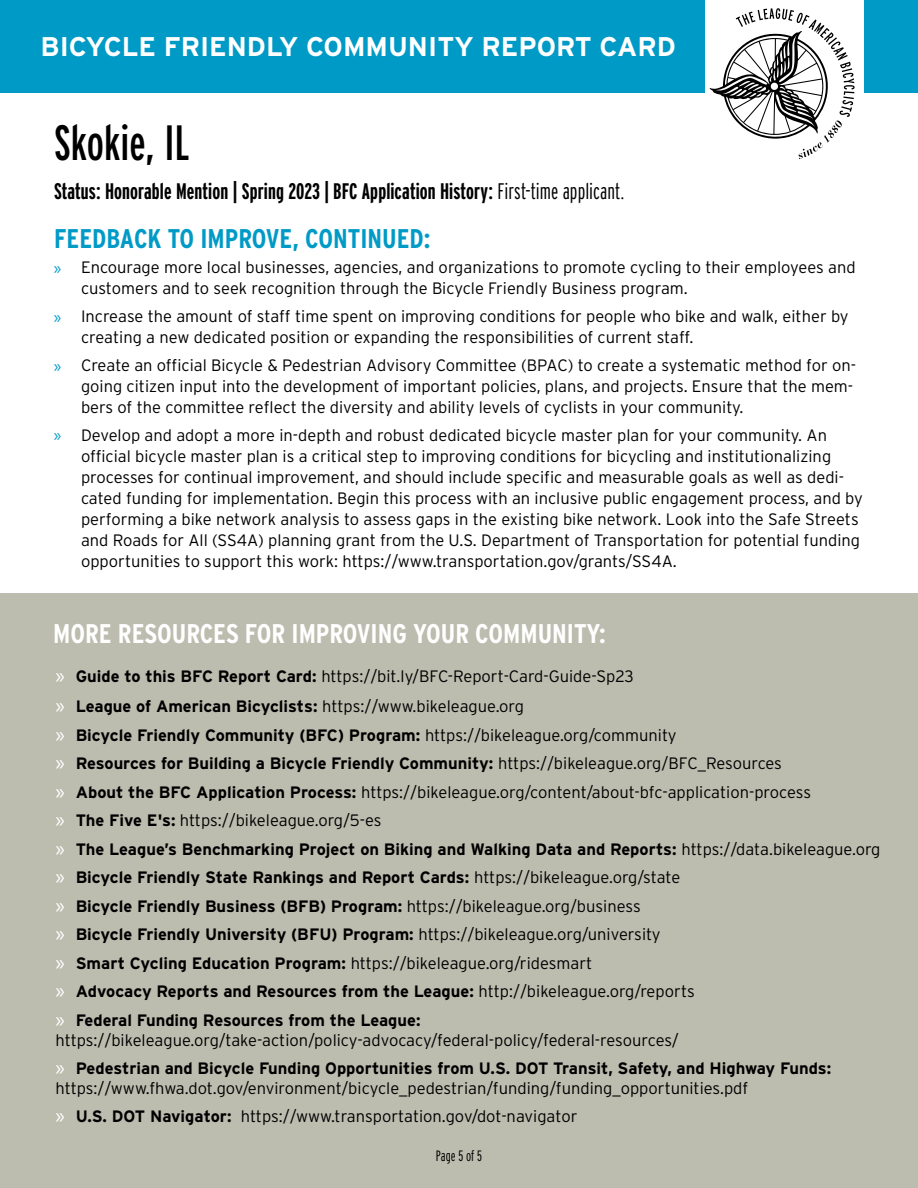
<style>
.page{position:relative;width:918px;height:1188px;background:#fff}
.page>*{position:absolute;margin:0;border:0;box-sizing:border-box;transform-origin:0 0}
.t1{font:extra-condensed 49.5px "Interstate";color:#000}
.t2{font:700 27px "Interstate Condensed";color:#fff}
.t3{font:700 27px "Interstate";color:#fff}
.t4{font:700 27px "Interstate Condensed";color:#009ac7}
.t5{font:700 22.5px "Interstate Compressed";letter-spacing:.005em;color:#000}
.t6{font:300 16.5px/21px "Interstate";color:#000}
.t7{font:700 16.5px/28.5px "Interstate";color:#000}
.t8{font:300 extra-condensed 15px "Interstate";color:#000}
.s1{font-weight:300}
.s2{font-family:"Myriad Pro";font-weight:400;font-size:18px;color:#009ac7}
.s3{font-family:"Myriad Pro";font-weight:400;font-size:22.5px;color:#fff}
.s4{font-weight:700}
</style>
<div class="page">
<div style="left:0;top:594px;width:918px;height:594px;background:#bcbcaf"></div>
<div style="left:0;top:0;width:918px;height:93px;background:#009ac7"></div>
<div style="left:705px;top:0;width:159px;height:162px;background:#fff"></div>
<svg style="left:709px;top:8px;width:146px;height:151px"></svg>
<h2 class="t3" style="left:40px;top:32px;width:637px">BICYCLE FRIENDLY COMMUNITY REPORT CARD</h2>
<h1 class="t1" style="left:54px;top:113px;width:137px">Skokie, IL</h1>
<h3 class="t5" style="left:54px;top:179px;width:572px">Status: Honorable Mention | Spring 2023 | BFC Application History: <span class="s1">First-time applicant.</span></h3>
<h2 class="t4" style="left:54px;top:223px;width:378px">FEEDBACK TO IMPROVE, CONTINUED:</h2>
<p class="t6" style="left:81px;top:257px;width:776px;text-indent:-27px"><span class="s2">»</span> Encourage more local businesses, agencies, and organizations to promote cycling to their employees and customers and to seek recognition through the Bicycle Friendly Business program.</p>
<p class="t6" style="left:81px;top:306px;width:769px;text-indent:-27px"><span class="s2">»</span> Increase the amount of staff time spent on improving conditions for people who bike and walk, either by creating a new dedicated position or expanding the responsibilities of current staff.</p>
<p class="t6" style="left:81px;top:354px;width:777px;text-indent:-27px"><span class="s2">»</span> Create an official Bicycle &amp; Pedestrian Advisory Committee (BPAC) to create a systematic method for on&shy;going citizen input into the development of important policies, plans, and projects. Ensure that the mem&shy;bers of the committee reflect the diversity and ability levels of cyclists in your community.</p>
<p class="t6" style="left:81px;top:424px;width:783px;text-indent:-27px"><span class="s2">»</span> Develop and adopt a more in-depth and robust dedicated bicycle master plan for your community. An official bicycle master plan is a critical step to improving conditions for bicycling and institutionalizing processes for continual improvement, and should include specific and measurable goals as well as dedi&shy;cated funding for implementation. Begin this process with an inclusive public engagement process, and by performing a bike network analysis to assess gaps in the existing bike network. Look into the Safe Streets and Roads for All (SS4A) planning grant from the U.S. Department of Transportation for potential funding opportunities to support this work: https://www.transportation.gov/grants/SS4A.</p>
<h2 class="t2" style="left:53px;top:619px;width:554px">MORE RESOURCES FOR IMPROVING YOUR COMMUNITY:</h2>
<p class="t6" style="left:55px;top:662px;width:580px;line-height:30px"><span class="s3">»</span> <span class="s4">Guide to this BFC Report Card:</span> https://bit.ly/BFC-Report-Card-Guide-Sp23 <span class="s3">»</span> <span class="s4">League of American Bicyclists:</span> https://www.bikeleague.org</p>
<p class="t7" style="left:55px;top:721px;width:827px"><span class="s3">»</span> Bicycle Friendly Community (BFC) Program: <span class="s1">https://bikeleague.org/community<br></span><span class="s3">»</span> Resources for Building a Bicycle Friendly Community: <span class="s1">https://bikeleague.org/BFC_Resources<br></span><span class="s3">»</span> About the BFC Application Process: <span class="s1">https://bikeleague.org/content/about-bfc-application-process<br></span><span class="s3">»</span> The Five E's: <span class="s1">https://bikeleague.org/5-es<br></span><span class="s3">»</span> The League’s Benchmarking Project on Biking and Walking Data and Reports: <span class="s1">https://data.bikeleague.org </span><span class="s3">»</span> Bicycle Friendly State Rankings and Report Cards: <span class="s1">https://bikeleague.org/state<br></span><span class="s3">»</span> Bicycle Friendly Business (BFB) Program: <span class="s1">https://bikeleague.org/business<br></span><span class="s3">»</span> Bicycle Friendly University (BFU) Program: <span class="s1">https://bikeleague.org/university<br></span><span class="s3">»</span> Smart Cycling Education Program: <span class="s1">https://bikeleague.org/ridesmart<br></span><span class="s3">»</span> Advocacy Reports and Resources from the League: <span class="s1">http://bikeleague.org/reports<br></span><span class="s3">»</span> Federal Funding Resources from the League:</p>
<p class="t6" style="left:55px;top:1025px;width:777px;line-height:28.5px">https://bikeleague.org/take-action/policy-advocacy/federal-policy/federal-resources/<br><span class="s3">»</span> <span class="s4">Pedestrian and Bicycle Funding Opportunities from U.S. DOT Transit, Safety, and Highway Funds:</span></p>
<p class="t6" style="left:55px;top:1073px;width:694px;line-height:28.5px">https://www.fhwa.dot.gov/environment/bicycle_pedestrian/funding/funding_opportunities.pdf <span class="s3">»</span> <span class="s4">U.S. DOT Navigator:</span> https://www.transportation.gov/dot-navigator</p>
<p class="t8" style="left:436px;top:1147px;width:48px">Page 5 of 5</p>
</div>
